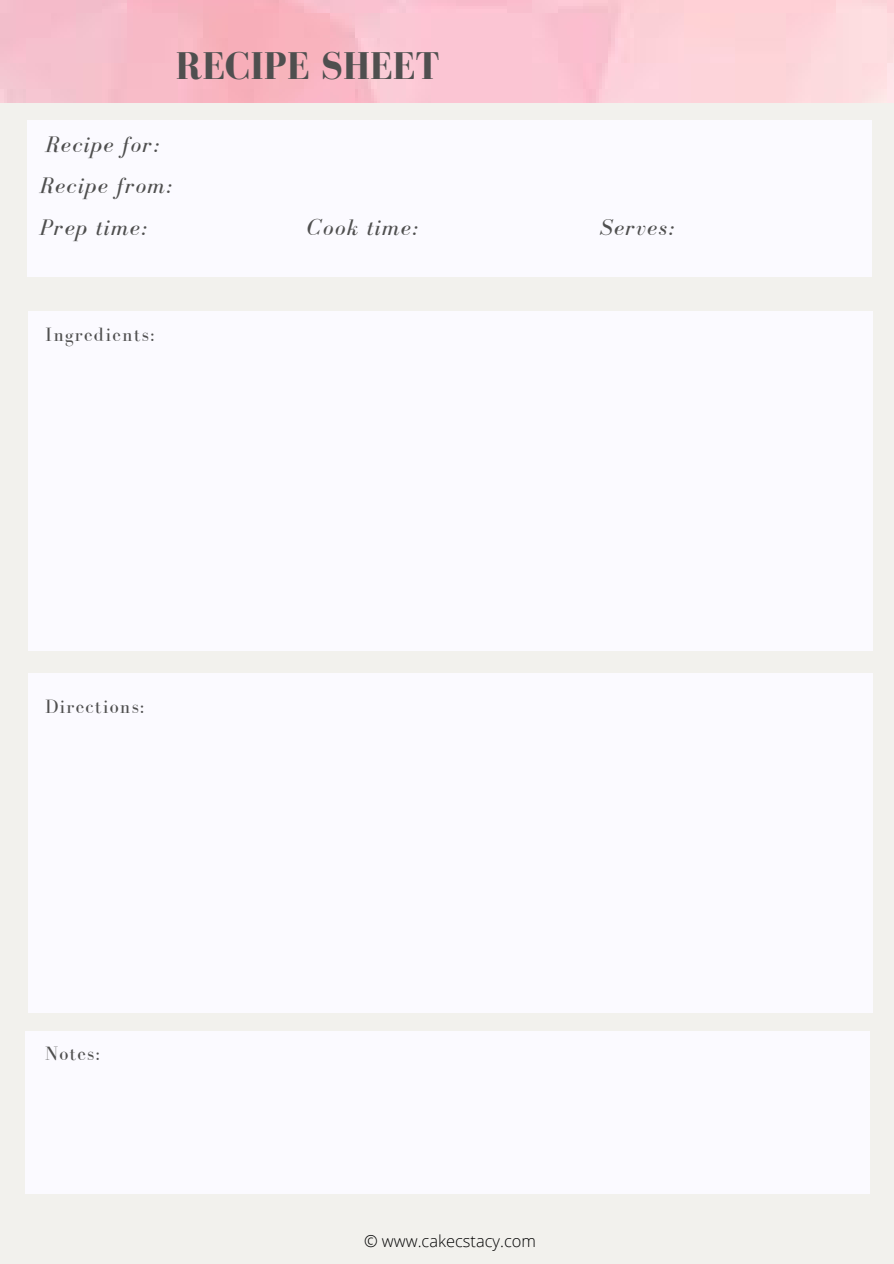
<style>
.page{position:relative;width:894px;height:1264px;background:#fff}
.page>*{position:absolute;margin:0;border:0;box-sizing:border-box;transform-origin:0 0}
.t1{font:700 39.75px "Bodoni FLF";color:#4f4f4f}
.t2{font:italic 23.25px "Bodoni FLF";letter-spacing:.06em;color:#4f4f4f}
.t3{font:19.8px "Bodoni FLF";letter-spacing:.06em;color:#4f4f4f}
.t4{font:300 16.5px "Open Sans";color:#000}
</style>
<div class="page">
<div style="left:0;top:0;width:893px;height:1263px;background:#f2f1ed"></div>
<div style="left:28px;top:120px;width:843px;height:157px;background:#fbfaff"></div>
<div style="left:28px;top:310px;width:844px;height:340px;background:#fbfaff"></div>
<div style="left:28px;top:672px;width:844px;height:340px;background:#fbfaff"></div>
<div style="left:25px;top:1031px;width:844px;height:162px;background:#fbfaff"></div>
<img style="left:0;top:0;width:893px;height:103px">
<p class="t1" style="left:176px;top:45px;width:265px">RECIPE SHEET</p>
<p class="t2" style="left:45px;top:132px;width:116px">Recipe for:</p>
<p class="t2" style="left:39px;top:172px;width:134px">Recipe from:</p>
<p class="t2" style="left:39px;top:215px;width:109px">Prep time:</p>
<p class="t2" style="left:307px;top:215px;width:112px">Cook time:</p>
<p class="t2" style="left:599px;top:215px;width:76px">Serves:</p>
<p class="t3" style="left:45px;top:323px;width:111px">Ingredients:</p>
<p class="t3" style="left:45px;top:696px;width:101px">Directions:</p>
<p class="t3" style="left:45px;top:1043px;width:56px">Notes:</p>
<p class="t4" style="left:364px;top:1229px;width:173px">© www.cakecstacy.com</p>
</div>
